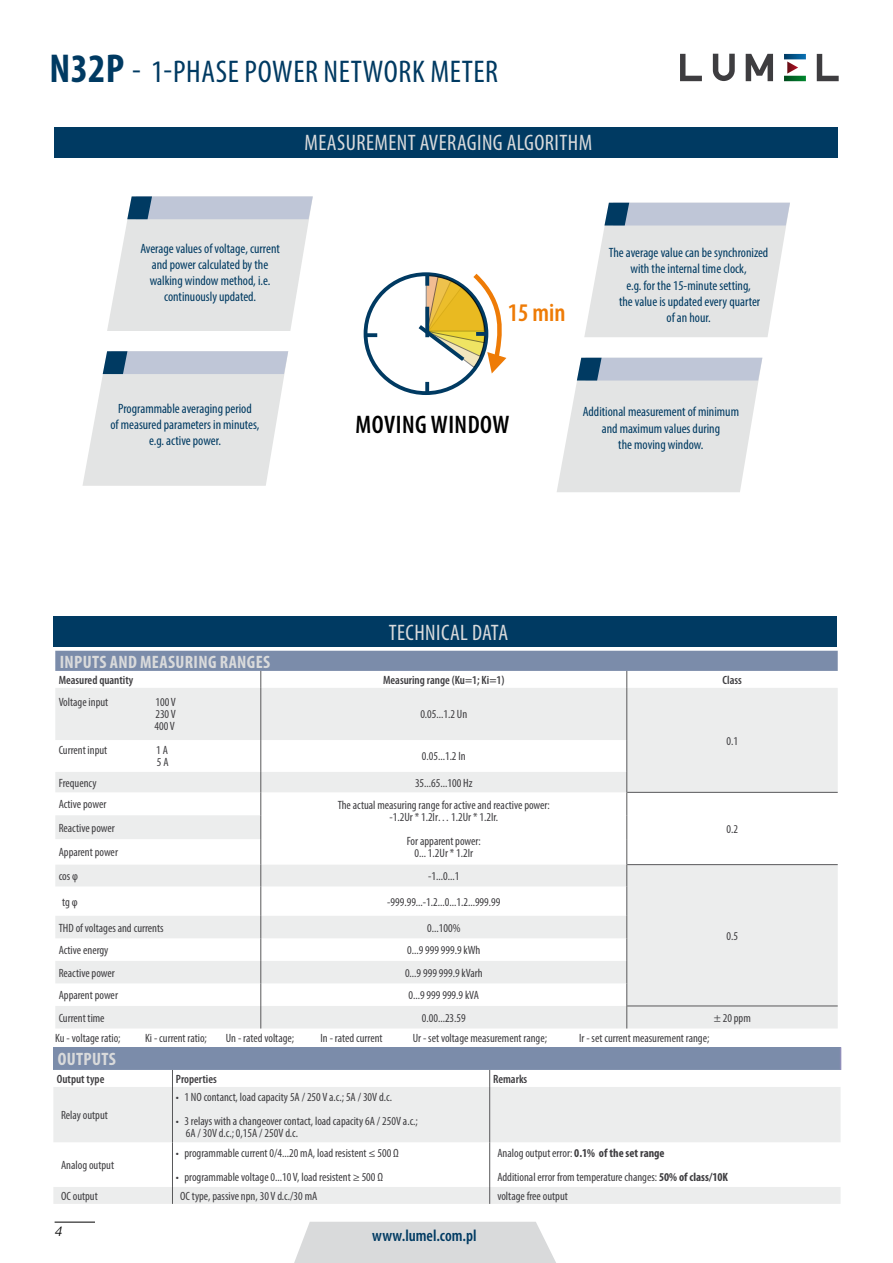
<style>
.page{position:relative;width:893px;height:1263px;background:#fff}
.page>*{position:absolute;margin:0;border:0;box-sizing:border-box;transform-origin:0 0}
.t1{font:condensed 31.5px "Myriad Pro";letter-spacing:.02em;color:#003a62}
.t2{font:600 condensed 25.5px "Myriad Pro";letter-spacing:.02em;color:#000}
.t3{font:600 condensed 25.5px "Myriad Pro";color:#ee7b06}
.t4{font:condensed 22.5px "Myriad Pro";letter-spacing:.02em;color:#d9dadb}
.t5{font:700 condensed 18px "Myriad Pro";letter-spacing:.02em;color:#d9dadb}
.t6{font:600 condensed 16.5px "Myriad Pro";color:#003a62}
.t7{font:condensed 13.5px/16.2px "Myriad Pro";color:#003a62;text-align:center}
.t8{font:italic 300 13.5px "PL Switzerland";color:#000}
.t9{font:condensed 12px/12px "Myriad Pro";color:#3e3d40}
.t10{font:600 condensed 12px "Myriad Pro";color:#3e3d40}
.s1{font-weight:700;font-size:40.5px}
.s2{font-weight:700}
</style>
<div class="page">
<svg style="left:294px;top:1222px;width:262px;height:41px"></svg>
<hr style="left:55px;top:1222px;width:40px;height:1px;background:#000">
<svg style="left:746px;top:54px;width:27px;height:27px"></svg>
<svg style="left:680px;top:54px;width:22px;height:27px"></svg>
<svg style="left:817px;top:54px;width:22px;height:27px"></svg>
<svg style="left:784px;top:76px;width:22px;height:5px"></svg>
<svg style="left:713px;top:54px;width:22px;height:27px"></svg>
<svg style="left:784px;top:54px;width:22px;height:5px"></svg>
<svg style="left:787px;top:61px;width:11px;height:13px"></svg>
<div style="left:54px;top:128px;width:784px;height:30px;background:#003a62"></div>
<div style="left:53px;top:616px;width:784px;height:30px;background:#003a62"></div>
<svg style="left:53px;top:1087px;width:788px;height:117px;fill:#eceded"></svg>
<hr style="left:489px;top:1087px;width:1px;height:55px;background:#58585a">
<hr style="left:489px;top:1142px;width:1px;height:45px;background:#58585a">
<svg style="left:489px;top:1187px;width:1px;height:17px"></svg>
<svg style="left:53px;top:1047px;width:788px;height:40px"></svg>
<hr style="left:172px;top:1087px;width:1px;height:55px;background:#58585a">
<hr style="left:172px;top:1142px;width:1px;height:45px;background:#58585a">
<svg style="left:172px;top:1187px;width:1px;height:17px"></svg>
<svg style="left:107px;top:196px;width:206px;height:135px"></svg>
<svg style="left:584px;top:203px;width:206px;height:134px"></svg>
<svg style="left:83px;top:351px;width:205px;height:135px"></svg>
<svg style="left:557px;top:358px;width:205px;height:134px"></svg>
<div style="left:364px;top:272px;width:124px;height:123px;border:4px solid #003a62;border-radius:50%"></div>
<svg style="left:425px;top:382px;width:4px;height:11px"></svg>
<svg style="left:366px;top:333px;width:11px;height:4px"></svg>
<svg style="left:414px;top:272px;width:92px;height:101px"></svg>
<svg style="left:55px;top:688px;width:783px;height:340px;fill:#eceded"></svg>
<svg style="left:260px;top:916px;width:1px;height:112px"></svg>
<svg style="left:55px;top:651px;width:783px;height:37px"></svg>
<svg style="left:626px;top:916px;width:1px;height:112px"></svg>
<hr style="left:626px;top:688px;width:1px;height:52px;background:#58585a">
<hr style="left:626px;top:740px;width:1px;height:32px;background:#58585a">
<svg style="left:626px;top:772px;width:1px;height:114px"></svg>
<hr style="left:260px;top:886px;width:1px;height:30px;background:#58585a">
<hr style="left:626px;top:886px;width:1px;height:30px;background:#58585a">
<hr style="left:260px;top:688px;width:1px;height:52px;background:#58585a">
<hr style="left:260px;top:740px;width:1px;height:32px;background:#58585a">
<svg style="left:260px;top:772px;width:1px;height:114px"></svg>
<hr style="left:627px;top:1006px;width:211px;height:1px;background:#58585a">
<hr style="left:627px;top:792px;width:211px;height:1px;background:#58585a">
<hr style="left:627px;top:864px;width:211px;height:1px;background:#58585a">
<h1 class="t1" style="left:50px;top:52px;width:450px"><span class="s1">N32P</span> - 1-phase power network meter</h1>
<h3 class="t4" style="left:305px;top:129px;width:231px">measurement averaging ALGORITHM</h3>
<p class="t7" style="left:140px;top:240px;width:141px">Average values of voltage, current and power calculated by the walking window method, i.e. continuously updated.</p>
<p class="t7" style="left:609px;top:244px;width:161px">The average value can be synchronized with the internal time clock,<br>e.g. for the 15-minute setting,<br>the value is updated every quarter<br>of an hour.</p>
<h2 class="t3" style="left:508px;top:297px;width:59px">15 min</h2>
<p class="t7" style="left:110px;top:400px;width:151px">Programmable averaging period<br>of measured parameters in minutes, e.g. active power.</p>
<p class="t7" style="left:583px;top:404px;width:158px">Additional measurement of minimum and maximum values during<br>the moving window.</p>
<h2 class="t2" style="left:356px;top:409px;width:155px">moving window</h2>
<h3 class="t4" style="left:389px;top:618px;width:121px">technical data</h3>
<h3 class="t5" style="left:60px;top:650px;width:211px">INPUTS AN D MEASURING RANGES</h3>
<p class="t10" style="left:59px;top:672px;width:76px">Measured quantity</p>
<p class="t10" style="left:383px;top:672px;width:123px">Measuring range (Ku=1; Ki=1)</p>
<p class="t10" style="left:723px;top:672px;width:21px">Class</p>
<p class="t9" style="left:59px;top:696px;width:51px">Voltage input</p>
<p class="t9" style="left:154px;top:696px;width:23px;text-align:justify">100 V 230 V 400 V</p>
<p class="t9" style="left:420px;top:708px;width:48px">0.05...1.2 Un</p>
<p class="t9" style="left:726px;top:734px;width:13px">0.1</p>
<p class="t9" style="left:59px;top:744px;width:50px">Current input</p>
<p class="t9" style="left:156px;top:744px;width:13px">1 A<br>5 A</p>
<p class="t9" style="left:422px;top:750px;width:45px">0.05...1.2 In</p>
<p class="t9" style="left:59px;top:776px;width:39px">Frequency</p>
<p class="t9" style="left:415px;top:776px;width:59px">35...65...100 Hz</p>
<p class="t9" style="left:59px;top:798px;width:49px">Active power</p>
<p class="t9" style="left:338px;top:799px;width:214px;text-align:center">The actual measuring range for active and reactive power: -1.2Ur * 1.2Ir… 1.2Ur * 1.2Ir.</p>
<p class="t9" style="left:407px;top:835px;width:76px;text-align:center">For apparent power:<br>0... 1.2Ur * 1.2Ir</p>
<p class="t9" style="left:59px;top:821px;width:58px">Reactive power</p>
<p class="t9" style="left:726px;top:823px;width:13px">0.2</p>
<p class="t9" style="left:59px;top:840px;width:61px;line-height:23.7px">Apparent power cos φ</p>
<p class="t9" style="left:428px;top:870px;width:33px">-1...0...1</p>
<p class="t9" style="left:62px;top:895px;width:17px">tg φ</p>
<p class="t9" style="left:387px;top:895px;width:115px">-999.99...-1.2...0...1.2...999.99</p>
<p class="t9" style="left:59px;top:921px;width:106px">TH D of voltages and currents</p>
<p class="t9" style="left:427px;top:921px;width:35px">0...100%</p>
<p class="t9" style="left:59px;top:944px;width:51px">Active energy</p>
<p class="t9" style="left:407px;top:944px;width:75px">0...9 999 999.9 kWh</p>
<p class="t9" style="left:59px;top:966px;width:58px">Reactive power</p>
<p class="t9" style="left:405px;top:966px;width:79px">0...9 999 999.9 kVarh</p>
<p class="t9" style="left:59px;top:989px;width:61px">Apparent power</p>
<p class="t9" style="left:408px;top:989px;width:72px">0...9 999 999.9 kVA</p>
<p class="t9" style="left:59px;top:1011px;width:47px">Current time</p>
<p class="t9" style="left:422px;top:1011px;width:45px">0.00...23.59</p>
<p class="t9" style="left:714px;top:1011px;width:39px">± 20 ppm</p>
<p class="t9" style="left:55px;top:1031px;width:67px">Ku - voltage ratio;</p>
<p class="t9" style="left:145px;top:1031px;width:63px">Ki - current ratio;</p>
<p class="t9" style="left:226px;top:1031px;width:70px">Un - rated voltage;</p>
<p class="t9" style="left:321px;top:1031px;width:63px">In - rated current</p>
<p class="t9" style="left:413px;top:1031px;width:136px">Ur - set voltage measurement range;</p>
<p class="t9" style="left:579px;top:1031px;width:132px">Ir - set current measurement range;</p>
<p class="t9" style="left:726px;top:930px;width:13px">0.5</p>
<h3 class="t5" style="left:58px;top:1048px;width:52px">OUTPUTS</h3>
<p class="t10" style="left:57px;top:1071px;width:49px">Output type</p>
<p class="t10" style="left:176px;top:1071px;width:42px">Properties</p>
<p class="t10" style="left:493px;top:1071px;width:36px">Remarks</p>
<p class="t9" style="left:61px;top:1109px;width:48px">Relay output</p>
<p class="t9" style="left:176px;top:1091px;width:218px">• 1 NO contanct, load capacity 5A / 250 V a.c.; 5A / 30V d.c.</p>
<p class="t9" style="left:186px;top:1115px;width:234px;text-indent:-10px">• 3 relays with a changeover contact, load capacity 6A / 250V a.c.;<br>6A / 30V d.c.; 0,15A / 250V d.c.</p>
<p class="t9" style="left:61px;top:1159px;width:55px">Analog output</p>
<p class="t9" style="left:176px;top:1147px;width:224px">• programmable current 0/4...20 mA, load resistent ≤ 500 Ω</p>
<p class="t9" style="left:176px;top:1171px;width:209px">• programmable voltage 0...10 V, load resistent ≥ 500 Ω</p>
<p class="t9" style="left:497px;top:1141px;width:232px;line-height:24px">Analog output error: <span class="s2">0.1% OF THE SET RANGE<br></span>Additional error from temperature changes: <span class="s2">50% OF CLASS/10K</span></p>
<p class="t9" style="left:61px;top:1190px;width:38px">OC output</p>
<p class="t9" style="left:180px;top:1190px;width:138px">OC type, passive npn, 30 V d.c./30 mA</p>
<p class="t9" style="left:497px;top:1190px;width:72px">voltage free output</p>
<p class="t8" style="left:54px;top:1223px;width:9px">4</p>
<h3 class="t6" style="left:372px;top:1225px;width:106px">www.lumel.com.pl</h3>
</div>
